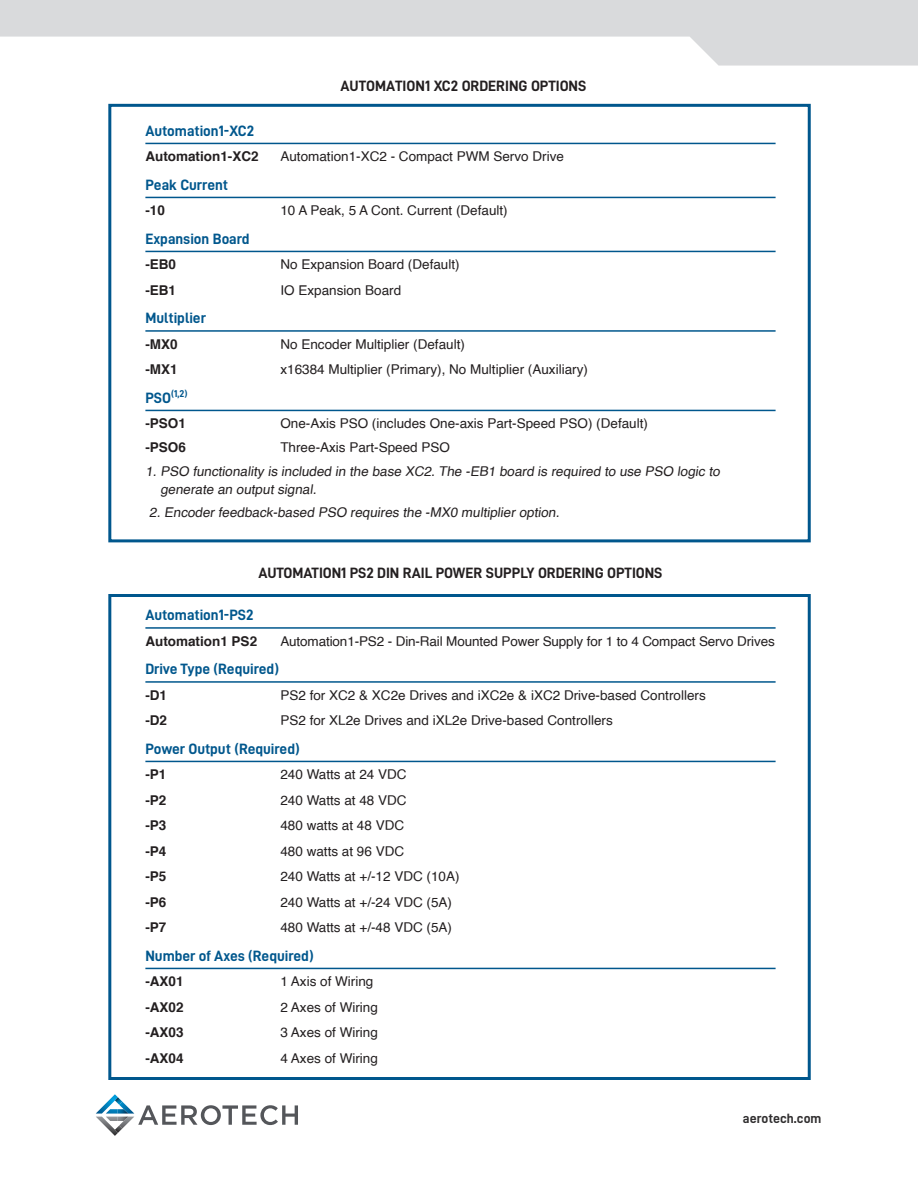
<style>
.page{position:relative;width:918px;height:1188px;background:#fff}
.page>*{position:absolute;margin:0;border:0;box-sizing:border-box;transform-origin:0 0}
.t1{font:15px "D DIN Bold";color:#00578d}
.Specifications{font:15px "D DIN Bold";color:#231f20}
.t2{font:13.5px/18px "Helvetica";color:#231f20}
.t3{font:700 13.5px "Helvetica";color:#231f20}
.t4{font:13.5px "D DIN Bold";color:#312f30}
.t5{font:9.9px "D DIN Bold";color:#00578d}
.s1{font-size:15px}
</style>
<div class="page">
<svg style="left:96px;top:1094px;width:202px;height:42px"></svg>
<svg style="left:0;top:0;width:918px;height:66px;fill:#d9dadc"></svg>
<div style="left:108px;top:104px;width:703px;height:438px;border:3px solid #00578d"></div>
<div style="left:108px;top:594px;width:703px;height:486px;border:3px solid #00578d"></div>
<hr style="left:145px;top:143px;width:631px;height:1px;background:#00578d">
<hr style="left:145px;top:197px;width:631px;height:1px;background:#00578d">
<hr style="left:145px;top:251px;width:631px;height:1px;background:#00578d">
<hr style="left:145px;top:330px;width:631px;height:2px;background:#00578d">
<hr style="left:145px;top:410px;width:631px;height:1px;background:#00578d">
<hr style="left:145px;top:627px;width:631px;height:2px;background:#00578d">
<hr style="left:145px;top:681px;width:631px;height:2px;background:#00578d">
<hr style="left:145px;top:761px;width:631px;height:1px;background:#00578d">
<hr style="left:145px;top:968px;width:631px;height:1px;background:#00578d">
<p class="Specifications" style="left:340px;top:78px;width:247px">AUTOMATION1 XC2 ORDERING OPTIONS</p>
<p class="t1" style="left:145px;top:122px;width:110px">Automation1-XC2</p>
<p class="t3" style="left:145px;top:146px;width:115px">Automation1-XC2</p>
<p class="t2" style="left:280px;top:148px;width:285px">Automation1-XC2 - Compact PWM Servo Drive</p>
<p class="t1" style="left:145px;top:176px;width:84px">Peak Current</p>
<p class="t3" style="left:145px;top:200px;width:21px">-10</p>
<p class="t2" style="left:280px;top:202px;width:229px">10 A Peak, 5 A Cont. Current (Default)</p>
<p class="t1" style="left:145px;top:230px;width:106px">Expansion Board</p>
<p class="t3" style="left:145px;top:254px;width:32px">-EB0</p>
<p class="t2" style="left:280px;top:256px;width:181px">No Expansion Board (Default)</p>
<p class="t3" style="left:145px;top:279px;width:32px">-EB1</p>
<p class="t2" style="left:280px;top:282px;width:122px">IO Expansion Board</p>
<p class="t1" style="left:145px;top:310px;width:62px">Multiplier</p>
<p class="t3" style="left:145px;top:333px;width:34px">-MX0</p>
<p class="t2" style="left:280px;top:336px;width:186px">No Encoder Multiplier (Default)</p>
<p class="t3" style="left:145px;top:359px;width:34px">-MX1</p>
<p class="t2" style="left:280px;top:361px;width:309px">x16384 Multiplier (Primary), No Multiplier (Auxiliary)</p>
<p class="t5" style="left:145px;top:389px;width:44px"><span class="s1">PSO</span>(1,2)</p>
<p class="t3" style="left:145px;top:413px;width:42px">-PSO1</p>
<p class="t2" style="left:280px;top:415px;width:369px">One-Axis PSO (includes One-axis Part-Speed PSO) (Default)</p>
<p class="t3" style="left:145px;top:436px;width:42px">-PSO6</p>
<p class="t2" style="left:280px;top:438px;width:171px">Three-Axis Part-Speed PSO</p>
<p class="t2" style="left:160px;top:463px;width:564px;text-indent:-15px">1.PSO functionality is included in the base XC2.The -EB1 board is required to use PSO logic to generate an outputsignal.</p>
<p class="t2" style="left:149px;top:504px;width:415px">2.Encoderfeedback-based PSO requires the -MX0 multiplieroption.</p>
<p class="Specifications" style="left:259px;top:564px;width:405px">AUTOMATION1 PS2 DIN RAIL POWER SUPPLY ORDERING OPTIONS</p>
<p class="t1" style="left:145px;top:607px;width:110px">Automation1-PS2</p>
<p class="t3" style="left:145px;top:630px;width:113px">Automation1 PS2</p>
<p class="t2" style="left:280px;top:633px;width:496px">Automation1-PS2 - Din-Rail Mounted Power Supply for 1 to 4 Compact Servo Drives</p>
<p class="t1" style="left:145px;top:661px;width:135px">Drive Type (Required)</p>
<p class="t3" style="left:145px;top:684px;width:23px">-D1</p>
<p class="t2" style="left:280px;top:687px;width:427px">PS2 for XC2 &amp; XC2e Drives and iXC2e &amp; iXC2 Drive-based Controllers</p>
<p class="t3" style="left:145px;top:710px;width:23px">-D2</p>
<p class="t2" style="left:280px;top:712px;width:334px">PS2 for XL2e Drives and iXL2e Drive-based Controllers</p>
<p class="t1" style="left:145px;top:740px;width:156px">Power Output (Required)</p>
<p class="t3" style="left:145px;top:764px;width:23px">-P1</p>
<p class="t2" style="left:280px;top:766px;width:128px">240 Watts at 24 VDC</p>
<p class="t3" style="left:145px;top:789px;width:23px">-P2</p>
<p class="t2" style="left:280px;top:792px;width:128px">240 Watts at 48 VDC</p>
<p class="t3" style="left:145px;top:815px;width:23px">-P3</p>
<p class="t2" style="left:280px;top:817px;width:125px">480 watts at 48 VDC</p>
<p class="t3" style="left:145px;top:840px;width:23px">-P4</p>
<p class="t2" style="left:280px;top:843px;width:125px">480 watts at 96 VDC</p>
<p class="t3" style="left:145px;top:866px;width:23px">-P5</p>
<p class="t2" style="left:280px;top:868px;width:181px">240 Watts at +/-12 VDC (10A)</p>
<p class="t3" style="left:145px;top:891px;width:23px">-P6</p>
<p class="t2" style="left:280px;top:894px;width:173px">240 Watts at +/-24 VDC (5A)</p>
<p class="t3" style="left:145px;top:917px;width:23px">-P7</p>
<p class="t2" style="left:280px;top:919px;width:173px">480 Watts at +/-48 VDC (5A)</p>
<p class="t1" style="left:145px;top:947px;width:170px">Number of Axes (Required)</p>
<p class="t3" style="left:145px;top:971px;width:40px">-AX01</p>
<p class="t2" style="left:280px;top:973px;width:95px">1 Axis of Wiring</p>
<p class="t3" style="left:145px;top:996px;width:40px">-AX02</p>
<p class="t2" style="left:280px;top:999px;width:99px">2 Axes of Wiring</p>
<p class="t3" style="left:145px;top:1022px;width:40px">-AX03</p>
<p class="t2" style="left:280px;top:1024px;width:99px">3 Axes of Wiring</p>
<p class="t3" style="left:145px;top:1047px;width:40px">-AX04</p>
<p class="t2" style="left:280px;top:1050px;width:99px">4 Axes of Wiring</p>
<p class="t4" style="left:743px;top:1111px;width:80px">aerotech.com</p>
</div>
